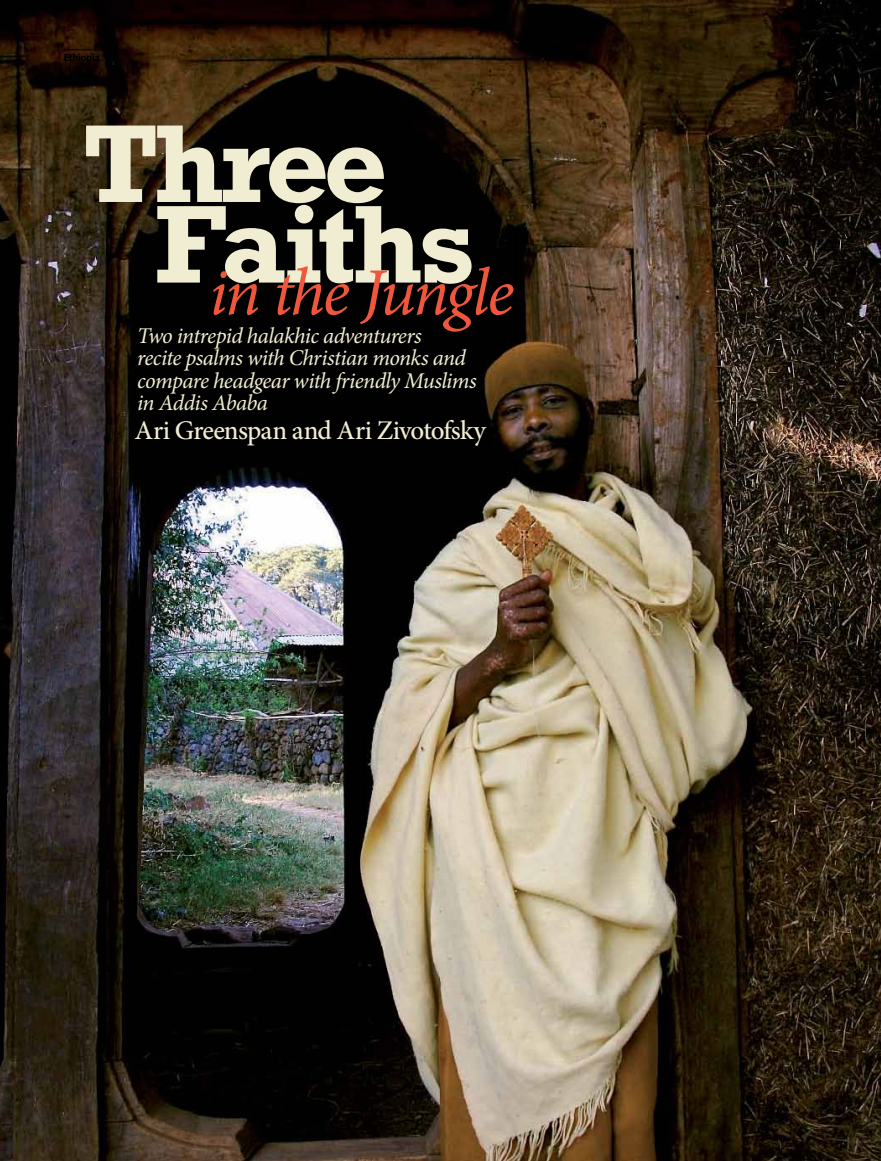
<style>
.page{position:relative;width:881px;height:1161px;background:#fff}
.page>*{position:absolute;margin:0;border:0;box-sizing:border-box;transform-origin:0 0}
.t1{font:700 112.5px "Rockwell";letter-spacing:-.045em;color:#f1edd2}
.t2{font:italic 67.5px "Minion Pro";letter-spacing:-.04em;color:#ee573b}
.t3{font:500 27px "Minion Pro";letter-spacing:-.03em;color:#f1edd2}
.t4{font:italic 22.5px/22.5px "Minion Pro";letter-spacing:-.03em;color:#f1edd2}
.t5{font:700 10.5px "Myriad Pro";letter-spacing:-.04em;color:#000}
</style>
<div class="page">
<img style="left:0;top:0;width:880px;height:1161px">
<hr style="left:64px;top:50px;width:36px;height:1px;background:#000">
<p class="t5" style="left:64px;top:50px;width:38px">Ethiopia</p>
<h1 class="t1" style="left:83px;top:96px;width:306px">Three</h1>
<h1 class="t1" style="left:154px;top:177px;width:323px">Faiths</h1>
<h2 class="t2" style="left:209px;top:247px;width:306px">in the Jungle</h2>
<p class="t4" style="left:137px;top:324px;width:341px">Two intrepid halakhic adventurers<br>recite psalms with Christian monks and compare headgear with friendly Muslims in Addis Ababa</p>
<p class="t3" style="left:135px;top:412px;width:352px">Ari Greenspan and Ari Zivotofsky</p>
</div>
